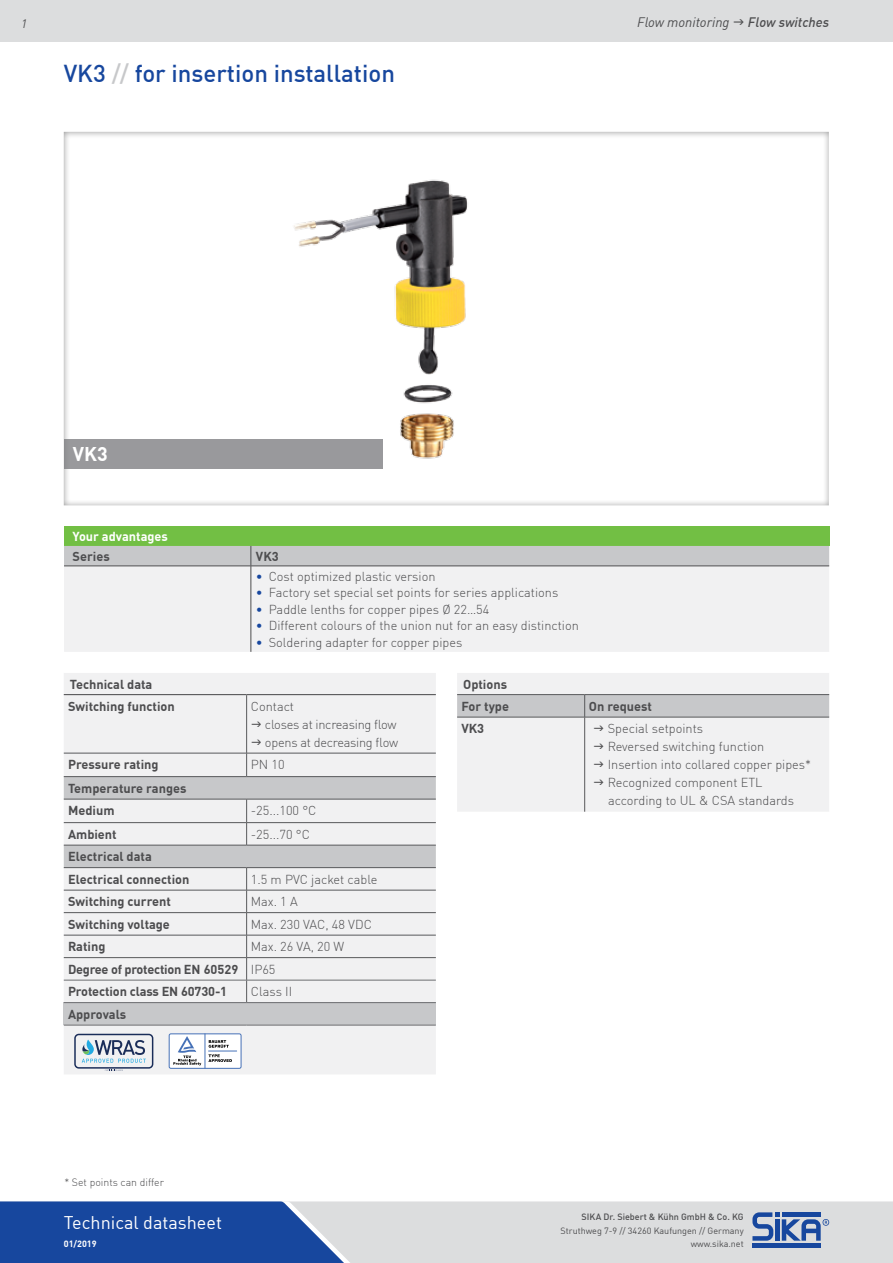
<style>
.page{position:relative;width:893px;height:1263px;background:#fff}
.page>*{position:absolute;margin:0;border:0;box-sizing:border-box;transform-origin:0 0}
.t1{font:500 24px "DIN Offc";color:#17479e}
.t2{font:700 19.5px "DIN Offc";color:#fff}
.t3{font:18px "DIN Offc";color:#fff}
.t4{font:italic 13.5px "DIN Offc";color:#4d4d4f}
.t5{font:italic 500 13.5px "DIN Offc";color:#4d4d4f}
.t6{font:300 12.75px/18px "DIN Offc";color:#4d4d4f}
.t7{font:700 12.75px/22.5px "DIN Offc";color:#4d4d4f}
.t8{font:300 12.75px/18px "DIN Offc";letter-spacing:-.02em;color:#4d4d4f}
.t9{font:700 12.75px "DIN Offc";color:#fff}
.t10{font:italic 12px "DIN Offc";color:#4d4d4f}
.t11{font:300 10.5px "DIN Offc";color:#4d4d4f}
.t12{font:9px/13.5px "DIN Offc";color:#4d4d4f;text-align:right}
.t13{font:500 9px "DIN Offc";color:#4d4d4f}
.t14{font:700 9px "DIN Offc";color:#fff}
.s1{color:#c7c8ca}
.s2{color:#17479e}
.s3{font-weight:300}
</style>
<div class="page">
<div style="left:0;top:0;width:893px;height:42px;background:#dcddde"></div>
<div style="left:373px;top:1201px;width:520px;height:62px;background:#dcddde"></div>
<svg style="left:0;top:1201px;width:373px;height:62px;background:#3860a9"></svg>
<hr style="left:752px;top:1243px;width:69px;height:4px;background:#17479e">
<svg style="left:752px;top:1212px;width:77px;height:29px;background:#768fbd"></svg>
<div style="left:64px;top:526px;width:765px;height:20px;background:#72bf44"></div>
<div style="left:64px;top:567px;width:765px;height:85px;background:#f1f1f2"></div>
<div style="left:64px;top:546px;width:765px;height:20px;background:#c7c8ca"></div>
<hr style="left:64px;top:566px;width:187px;height:1px;background:#4d4d4f">
<hr style="left:251px;top:566px;width:1px;height:86px;background:#4d4d4f">
<hr style="left:251px;top:566px;width:578px;height:1px;background:#4d4d4f">
<div style="left:64px;top:439px;width:319px;height:29px;background:#99999c"></div>
<img style="left:294px;top:179px;width:174px;height:280px">
<div style="left:457px;top:673px;width:372px;height:139px;background:#f1f1f2"></div>
<svg style="left:457px;top:695px;width:372px;height:22px;background:#c4c5c7"></svg>
<hr style="left:584px;top:717px;width:1px;height:95px;background:#58595b">
<hr style="left:457px;top:694px;width:128px;height:1px;background:#58595b">
<hr style="left:585px;top:694px;width:244px;height:1px;background:#58595b">
<hr style="left:457px;top:717px;width:128px;height:1px;background:#58595b">
<hr style="left:585px;top:717px;width:244px;height:1px;background:#58595b">
<div style="left:64px;top:673px;width:372px;height:401px;background:#f1f1f2"></div>
<div style="left:64px;top:1003px;width:372px;height:22px;background:#c7c8ca"></div>
<hr style="left:246px;top:695px;width:1px;height:58px;background:#58595b">
<svg style="left:64px;top:754px;width:372px;height:248px"></svg>
<hr style="left:64px;top:980px;width:183px;height:1px;background:#6d6e71">
<hr style="left:247px;top:980px;width:189px;height:1px;background:#6d6e71">
<hr style="left:64px;top:1002px;width:183px;height:1px;background:#6d6e71">
<hr style="left:247px;top:1002px;width:189px;height:1px;background:#6d6e71">
<hr style="left:64px;top:1025px;width:183px;height:1px;background:#6d6e71">
<hr style="left:247px;top:1025px;width:189px;height:1px;background:#6d6e71">
<hr style="left:64px;top:753px;width:183px;height:1px;background:#58595b">
<hr style="left:247px;top:753px;width:189px;height:1px;background:#58595b">
<hr style="left:64px;top:694px;width:183px;height:1px;background:#58595b">
<hr style="left:247px;top:694px;width:189px;height:1px;background:#58595b">
<svg style="left:82px;top:1039px;width:64px;height:24px"></svg>
<div style="left:74px;top:1034px;width:79px;height:34px;border:1px solid #1a2d59;border-radius:4px"></div>
<svg style="left:105px;top:1069px;width:18px;height:2px"></svg>
<div style="left:169px;top:1034px;width:72px;height:34px;background:#fff;border-radius:2px"></div>
<div style="left:169px;top:1033px;width:72px;height:36px;border:1px solid #4671b7;border-radius:2px"></div>
<hr style="left:205px;top:1034px;width:1px;height:34px;background:#4671b7">
<svg style="left:173px;top:1036px;width:28px;height:29px"></svg>
<svg style="left:208px;top:1040px;width:29px;height:22px"></svg>
<svg style="left:594px;top:726px;width:9px;height:5px"></svg>
<svg style="left:594px;top:744px;width:9px;height:5px"></svg>
<svg style="left:594px;top:762px;width:9px;height:5px"></svg>
<svg style="left:594px;top:780px;width:9px;height:5px"></svg>
<svg style="left:252px;top:721px;width:9px;height:6px"></svg>
<svg style="left:252px;top:739px;width:9px;height:6px"></svg>
<p class="t10" style="left:21px;top:16px;width:7px">1</p>
<p class="t4" style="left:637px;top:14px;width:94px">Flow monitoring</p>
<p class="t5" style="left:748px;top:14px;width:83px">Flow switches</p>
<h1 class="t1" style="left:64px;top:58px;width:333px">VK3 <span class="s1">//</span> for insertion installation</h1>
<h2 class="t2" style="left:73px;top:441px;width:36px">VK3</h2>
<p class="t9" style="left:73px;top:528px;width:97px">Your advantages</p>
<p class="t7" style="left:73px;top:544px;width:39px">Series</p>
<p class="t7" style="left:256px;top:544px;width:24px">VK3</p>
<p class="t6" style="left:256px;top:567px;width:181px"><span class="s2">•</span> Cost optimized plastic version</p>
<p class="t6" style="left:256px;top:583px;width:304px"><span class="s2">•</span> Factory set special set points for series applications</p>
<p class="t6" style="left:256px;top:600px;width:235px"><span class="s2">•</span> Paddle lenths for copper pipes Ø 22…54</p>
<p class="t6" style="left:256px;top:616px;width:324px"><span class="s2">•</span> Different colours of the union nut for an easy distinction</p>
<p class="t6" style="left:256px;top:633px;width:208px"><span class="s2">•</span> Soldering adapter for copper pipes</p>
<p class="t7" style="left:68px;top:672px;width:108px;line-height:22px">Technical data<br>Switching function</p>
<p class="t8" style="left:265px;top:697px;width:135px;text-indent:-14px">Contact<br>closes at increasing flow opens at decreasing flow</p>
<p class="t7" style="left:68px;top:753px;width:92px">Pressure rating</p>
<p class="t6" style="left:251px;top:755px;width:35px">PN 10</p>
<p class="t7" style="left:68px;top:776px;width:120px">Temperature ranges<br>Medium</p>
<p class="t6" style="left:251px;top:801px;width:67px">-25...100 °C</p>
<p class="t7" style="left:68px;top:822px;width:50px">Ambient</p>
<p class="t6" style="left:251px;top:825px;width:61px">-25...70 °C</p>
<p class="t7" style="left:68px;top:845px;width:123px">Electrical data<br>Electrical connection</p>
<p class="t6" style="left:251px;top:870px;width:128px">1.5 m PVC jacket cable</p>
<p class="t7" style="left:68px;top:890px;width:104px">Switching current</p>
<p class="t6" style="left:251px;top:892px;width:48px">Max. 1 A</p>
<p class="t7" style="left:68px;top:912px;width:103px">Switching voltage</p>
<p class="t6" style="left:251px;top:915px;width:122px">Max. 230 VAC, 48 VDC</p>
<p class="t7" style="left:68px;top:935px;width:39px">Rating</p>
<p class="t7" style="left:68px;top:935px;width:278px;text-indent:183px"><span class="s3">Max. 26 VA, 20 W<br></span>Degree of protection EN 60529 <span class="s3">IP65<br></span>Protection class EN 60730-1</p>
<p class="t6" style="left:251px;top:982px;width:43px">Class II</p>
<p class="t7" style="left:68px;top:1002px;width:60px">Approvals</p>
<p class="t11" style="left:64px;top:1176px;width:101px">* Set points can differ</p>
<h3 class="t3" style="left:64px;top:1211px;width:160px">Technical datasheet</h3>
<p class="t14" style="left:64px;top:1238px;width:34px">01/2019</p>
<p class="t7" style="left:461px;top:672px;width:49px;line-height:22px">Options<br>For type</p>
<p class="t7" style="left:589px;top:694px;width:65px">On request</p>
<p class="t7" style="left:461px;top:717px;width:24px">VK3</p>
<p class="t6" style="left:608px;top:720px;width:205px">Special setpoints<br>Reversed switching function<br>Insertion into collared copper pipes*<br>Recognized component ETL according to UL &amp; CSA standards</p>
<p class="t13" style="left:582px;top:1211px;width:164px">SIKA Dr. Siebert &amp; Kühn GmbH &amp; Co. KG</p>
<p class="t12" style="left:561px;top:1224px;width:185px">Struthweg 7-9 // 34260 Kaufungen // Germany www.sika.net</p>
</div>
